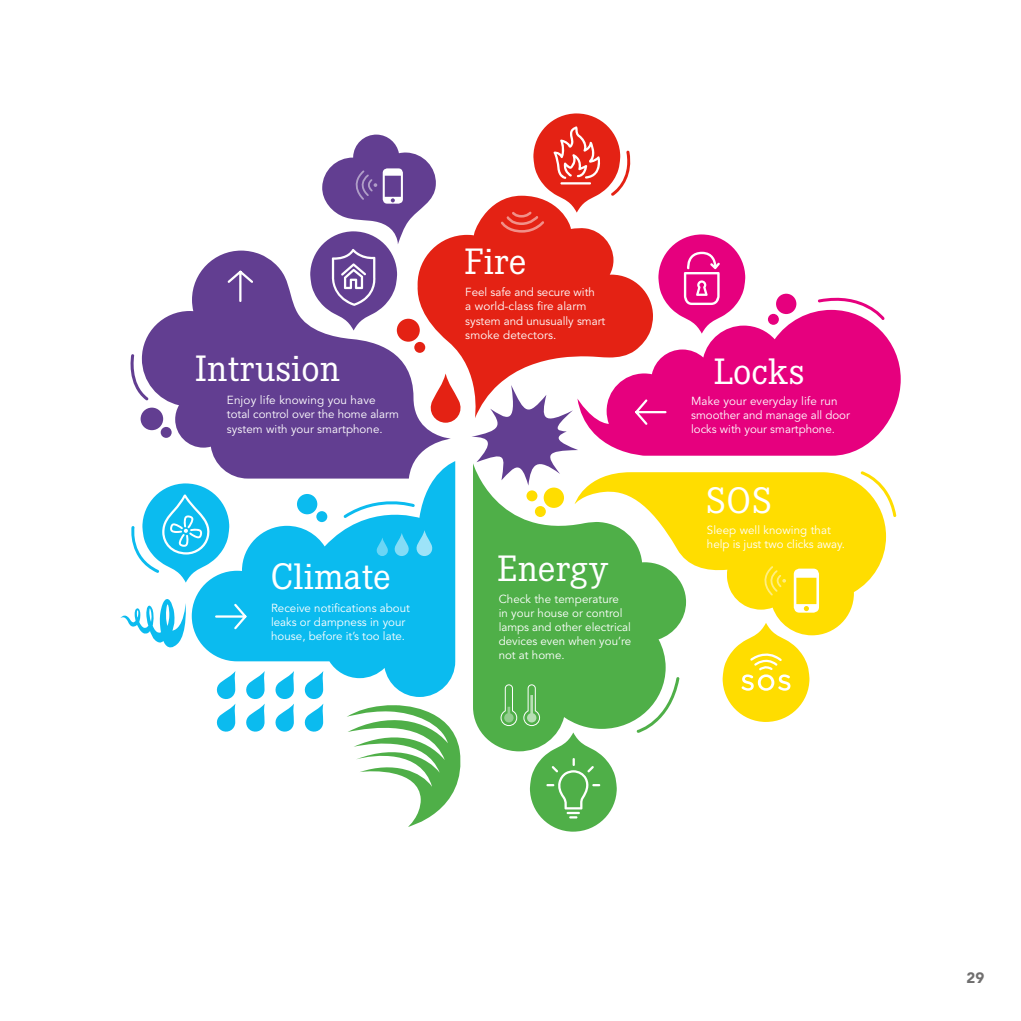
<style>
.page{position:relative;width:1021px;height:1021px;background:#fff}
.page>*{position:absolute;margin:0;border:0;box-sizing:border-box;transform-origin:0 0}
.t1{font:36px "Corporate E";letter-spacing:.005em;color:#fff}
.t2{font:900 15px "Avenir LT Std";color:#706f6f}
.t3{font:11.6px/14px "Avenir LT Std";color:#fff}
</style>
<div class="page">
<svg style="left:120px;top:599px;width:66px;height:49px"></svg>
<svg style="left:130px;top:354px;width:12px;height:43px"></svg>
<svg style="left:451px;top:418px;width:6px;height:4px"></svg>
<svg style="left:818px;top:297px;width:58px;height:13px"></svg>
<svg style="left:142px;top:250px;width:309px;height:211px;fill:#623e91"></svg>
<div style="left:161px;top:427px;width:11px;height:11px;background:#623e91;border-radius:50%"></div>
<div style="left:397px;top:319px;width:23px;height:23px;background:#e42214;border-radius:50%"></div>
<svg style="left:414px;top:342px;width:11px;height:11px"></svg>
<div style="left:776px;top:294px;width:20px;height:20px;background:#e6007e;border-radius:50%"></div>
<div style="left:141px;top:407px;width:22px;height:23px;background:#623e91;border-radius:50%"></div>
<svg style="left:473px;top:485px;width:207px;height:266px;fill:#4faf48"></svg>
<svg style="left:347px;top:705px;width:114px;height:121px"></svg>
<svg style="left:417px;top:202px;width:236px;height:216px;fill:#e42214"></svg>
<svg style="left:471px;top:385px;width:106px;height:100px"></svg>
<svg style="left:577px;top:310px;width:323px;height:145px;fill:#e6007e"></svg>
<svg style="left:861px;top:471px;width:35px;height:46px"></svg>
<svg style="left:574px;top:472px;width:312px;height:163px;fill:#fd0"></svg>
<svg style="left:304px;top:697px;width:19px;height:35px"></svg>
<svg style="left:275px;top:697px;width:19px;height:35px"></svg>
<svg style="left:246px;top:697px;width:19px;height:35px"></svg>
<svg style="left:216px;top:697px;width:19px;height:35px"></svg>
<svg style="left:192px;top:461px;width:263px;height:236px;fill:#0bbbef"></svg>
<div style="left:316px;top:511px;width:11px;height:11px;background:#0bbbef;border-radius:50%"></div>
<div style="left:297px;top:494px;width:20px;height:20px;background:#0bbbef;border-radius:50%"></div>
<svg style="left:343px;top:493px;width:72px;height:25px"></svg>
<svg style="left:658px;top:234px;width:87px;height:99px"></svg>
<svg style="left:131px;top:483px;width:98px;height:99px"></svg>
<svg style="left:530px;top:732px;width:86px;height:99px"></svg>
<svg style="left:722px;top:622px;width:87px;height:100px"></svg>
<svg style="left:375px;top:530px;width:59px;height:26px;background:#39c7f1"></svg>
<svg style="left:500px;top:684px;width:17px;height:42px"></svg>
<svg style="left:523px;top:684px;width:17px;height:42px"></svg>
<svg style="left:225px;top:268px;width:30px;height:35px"></svg>
<svg style="left:633px;top:397px;width:34px;height:30px"></svg>
<svg style="left:214px;top:601px;width:34px;height:30px"></svg>
<svg style="left:793px;top:568px;width:26px;height:44px"></svg>
<svg style="left:310px;top:134px;width:126px;height:196px"></svg>
<svg style="left:763px;top:565px;width:23px;height:31px"></svg>
<svg style="left:499px;top:113px;width:134px;height:121px"></svg>
<h1 class="t1" style="left:195px;top:348px;width:147px">Intrusion</h1>
<p class="t3" style="left:227px;top:392px;width:173px;line-height:14.6px">Enjoy life knowing you have total control over the home alarm system with your smartphone.</p>
<h1 class="t1" style="left:271px;top:556px;width:121px">Climate</h1>
<p class="t3" style="left:271px;top:601px;width:140px">Receive notifications about leaks or dampness in your house, before it’s too late.</p>
<h1 class="t1" style="left:464px;top:240px;width:64px">Fire</h1>
<p class="t3" style="left:465px;top:285px;width:142px;line-height:14.6px">Feel safe and secure with<br>a world-class fire alarm system and unusually smart smoke detectors.</p>
<h1 class="t1" style="left:497px;top:547px;width:112px">Energy</h1>
<p class="t3" style="left:498px;top:592px;width:134px">Check the temperature<br>in your house or control lamps and other electrical devices even when you’re not at home.</p>
<h1 class="t1" style="left:713px;top:350px;width:92px">Locks</h1>
<p class="t3" style="left:691px;top:394px;width:160px">Make your everyday life run smoother and manage all door locks with your smartphone.</p>
<h1 class="t1" style="left:707px;top:479px;width:66px">SOS</h1>
<p class="t3" style="left:707px;top:523px;width:139px">Sleep well knowing that help is just two clicks away.</p>
<p class="t2" style="left:966px;top:968px;width:19px">29</p>
</div>
